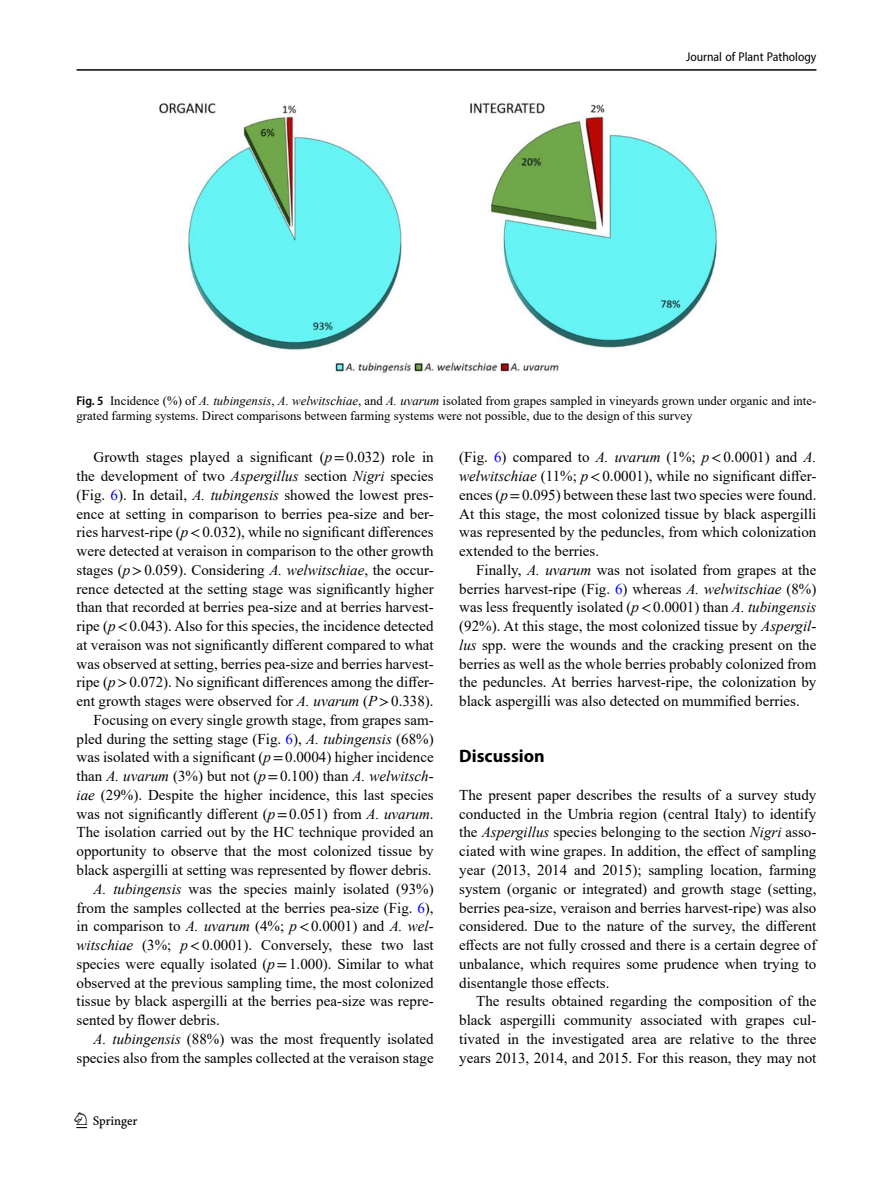
<style>
.page{position:relative;width:893px;height:1187px;background:#fff}
.page>*{position:absolute;margin:0;border:0;box-sizing:border-box;transform-origin:0 0}
.t1{font:22.5px "Springnew";color:#000}
.Head_1{font:700 18px "Myriad Pro";color:#000}
.Body_Text_Indent{font:15px/18.8px "Times New Roman";color:#000;text-align:justify}
.Body_Text{font:15px/18.8px "Times New Roman";color:#000;text-align:justify}
.Figure_Caption{font:12.75px/15px "Times New Roman";color:#000}
.t2{font:semi-condensed 12.75px "Myriad Pro";color:#000}
.s1{font-family:"Myriad Pro";font-weight:600;font-stretch:semi-condensed}
.s2{font-style:italic}
.s3{font-family:"STIX"}
.s4{color:#00f}
</style>
<div class="page">
<hr style="left:77px;top:69px;width:739px;height:2px;background:#000">
<img style="left:159px;top:102px;width:559px;height:273px">
<p class="t2" style="left:686px;top:49px;width:132px">Journal of Plant Pathology</p>
<p class="Figure_Caption" style="left:77px;top:393px;width:741px"><span class="s1">Fig. 5</span> Incidence (%) of <span class="s2">A. tubingensis</span>, <span class="s2">A. welwitschiae</span>, and <span class="s2">A. uvarum</span> isolated from grapes sampled in vineyards grown under organic and inte&shy;grated farming systems. Direct comparisons between farming systems were not possible, due to the design of this survey</p>
<p class="Body_Text_Indent" style="left:77px;top:447px;width:359px;text-indent:17px">Growth stages played a significant (<span class="s2">p</span><span class="s3">=</span>0.032) role in the development of two <span class="s2">Aspergillus</span> section <span class="s2">Nigri</span> species (Fig. <span class="s4">6</span>). In detail, <span class="s2">A. tubingensis</span> showed the lowest pres&shy;ence at setting in comparison to berries pea-size and ber&shy;ries harvest-ripe (<span class="s2">p</span><span class="s3">&lt;</span>0.032), while no significant differences were detected at veraison in comparison to the other growth stages (<span class="s2">p</span><span class="s3">&gt;</span>0.059). Considering <span class="s2">A. welwitschiae</span>, the occur&shy;rence detected at the setting stage was significantly higher than that recorded at berries pea-size and at berries harvest&shy;ripe (<span class="s2">p</span><span class="s3">&lt;</span>0.043). Also for this species, the incidence detected at veraison was not significantly different compared to what was observed at setting, berries pea-size and berries harvest&shy;ripe (<span class="s2">p</span><span class="s3">&gt;</span>0.072). No significant differences among the differ&shy;ent growth stages were observed for <span class="s2">A. uvarum</span> (<span class="s2">P</span><span class="s3">&gt;</span>0.338).</p>
<p class="Body_Text_Indent" style="left:77px;top:710px;width:359px;text-indent:17px">Focusing on every single growth stage, from grapes sam&shy;pled during the setting stage (Fig. <span class="s4">6</span>), <span class="s2">A. tubingensis</span> (68%) was isolated with a significant (<span class="s2">p</span><span class="s3">=</span>0.0004) higher incidence than <span class="s2">A. uvarum</span> (3%) but not (<span class="s2">p</span><span class="s3">=</span>0.100) than <span class="s2">A. welwitsch&shy;iae</span> (29%). Despite the higher incidence, this last species was not significantly different (<span class="s2">p</span><span class="s3">=</span>0.051) from <span class="s2">A. uvarum</span>.<br>The isolation carried out by the HC technique provided an opportunity to observe that the most colonized tissue by black aspergilli at setting was represented by flower debris.</p>
<p class="Body_Text_Indent" style="left:77px;top:878px;width:359px;text-indent:17px"><span class="s2">A. tubingensis</span> was the species mainly isolated (93%) from the samples collected at the berries pea-size (Fig. <span class="s4">6</span>), in comparison to <span class="s2">A. uvarum</span> (4%; <span class="s2">p</span><span class="s3">&lt;</span>0.0001) and <span class="s2">A. wel&shy;witschiae</span> (3%; <span class="s2">p</span><span class="s3">&lt;</span>0.0001). Conversely, these two last species were equally isolated (<span class="s2">p</span><span class="s3">=</span>1.000). Similar to what observed at the previous sampling time, the most colonized tissue by black aspergilli at the berries pea-size was repre&shy;sented by flower debris.</p>
<p class="Body_Text_Indent" style="left:77px;top:1028px;width:359px;text-align:right"><span class="s2">A. tubingensis</span> (88%) was the most frequently isolated species also from the samples collected at the veraison stage</p>
<h1 class="t1" style="left:77px;top:1107px;width:63px">1 3</h1>
<p class="Body_Text_Indent" style="left:459px;top:447px;width:359px">(Fig. <span class="s4">6</span>) compared to <span class="s2">A. uvarum</span> (1%; <span class="s2">p</span><span class="s3">&lt;</span>0.0001) and <span class="s2">A. welwitschiae</span> (11%; <span class="s2">p</span><span class="s3">&lt;</span>0.0001), while no significant differ&shy;ences (<span class="s2">p</span><span class="s3">=</span>0.095) between these last two species were found.<br>At this stage, the most colonized tissue by black aspergilli was represented by the peduncles, from which colonization extended to the berries.</p>
<p class="Body_Text_Indent" style="left:459px;top:560px;width:359px;text-indent:17px">Finally, <span class="s2">A. uvarum</span> was not isolated from grapes at the berries harvest-ripe (Fig. <span class="s4">6</span>) whereas <span class="s2">A. welwitschiae</span> (8%) was less frequently isolated (<span class="s2">p</span><span class="s3">&lt;</span>0.0001) than <span class="s2">A. tubingensis </span>(92%). At this stage, the most colonized tissue by <span class="s2">Aspergil&shy;lus</span> spp. were the wounds and the cracking present on the berries as well as the whole berries probably colonized from the peduncles. At berries harvest-ripe, the colonization by black aspergilli was also detected on mummified berries.</p>
<p class="Head_1" style="left:459px;top:744px;width:87px">Discussion</p>
<p class="Body_Text" style="left:459px;top:785px;width:359px">The present paper describes the results of a survey study conducted in the Umbria region (central Italy) to identify the <span class="s2">Aspergillus</span> species belonging to the section <span class="s2">Nigri</span> asso&shy;ciated with wine grapes. In addition, the effect of sampling year (2013, 2014 and 2015); sampling location, farming system (organic or integrated) and growth stage (setting, berries pea-size, veraison and berries harvest-ripe) was also considered. Due to the nature of the survey, the different effects are not fully crossed and there is a certain degree of unbalance, which requires some prudence when trying to disentangle those effects.</p>
<p class="Body_Text_Indent" style="left:459px;top:991px;width:359px;text-indent:17px">The results obtained regarding the composition of the black aspergilli community associated with grapes cul&shy;tivated in the investigated area are relative to the three years 2013, 2014, and 2015. For this reason, they may not</p>
</div>
